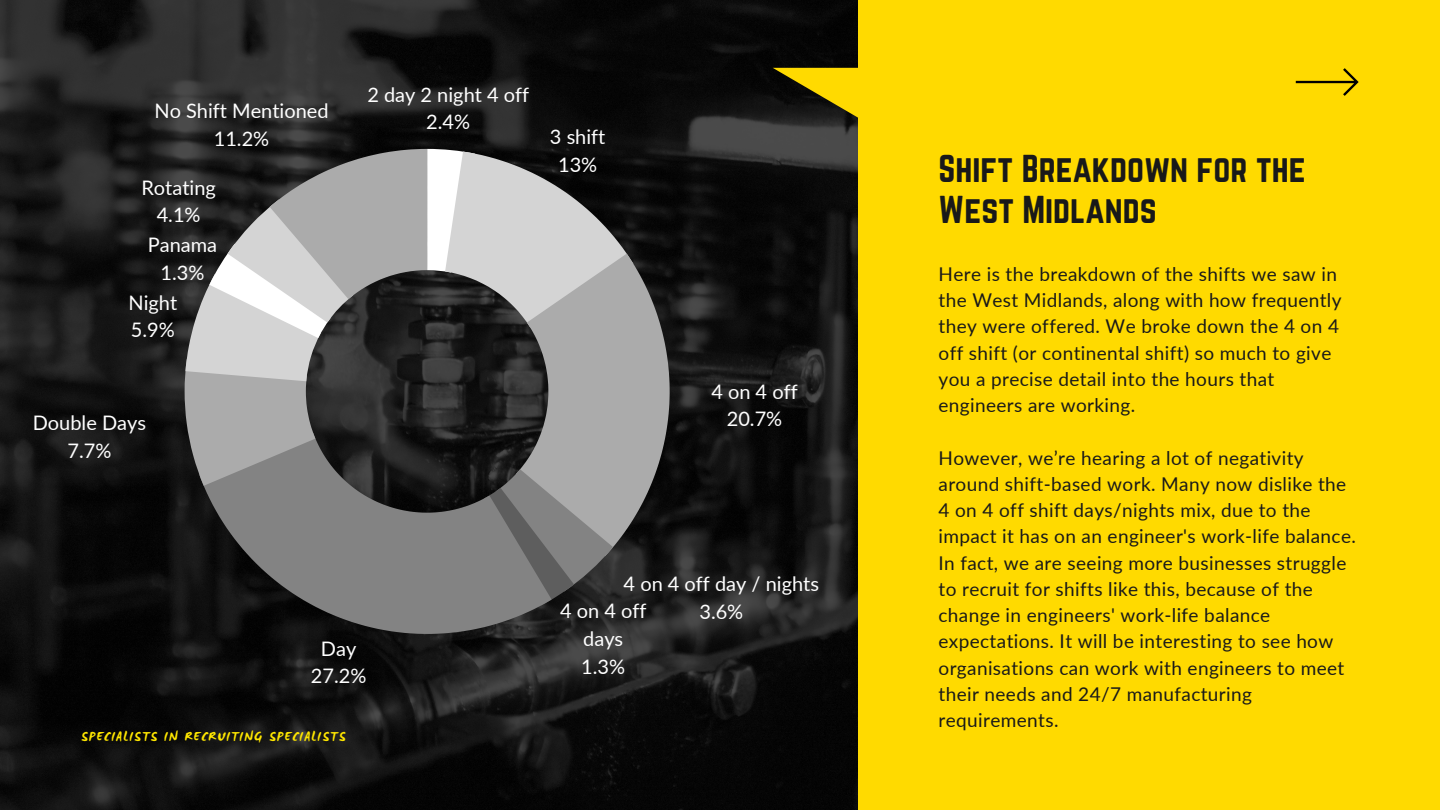
<style>
.page{position:relative;width:1440px;height:810px;background:#fff}
.page>*{position:absolute;margin:0;border:0;box-sizing:border-box;transform-origin:0 0}
.t1{font:34px/40.5px "Norwester";color:#191919}
.t2{font:20px/27.5px "Lato";color:#fff;text-align:center}
.t3{font:19px/26.2px "Lato";letter-spacing:.02em;color:#191919}
.t4{font:700 14px "WC Mano Negra Bta";letter-spacing:.1em;color:#fee600}
</style>
<div class="page">
<img style="left:0;top:0;width:858px;height:810px">
<div style="left:858px;top:0;width:582px;height:810px;background:#ffda00"></div>
<svg style="left:1296px;top:68px;width:63px;height:28px"></svg>
<svg style="left:199px;top:606px;width:353px;height:28px;background:#434343"></svg>
<svg style="left:185px;top:149px;width:485px;height:457px;background:#737373"></svg>
<svg style="left:773px;top:68px;width:85px;height:68px;background:#716414"></svg>
<p class="t2" style="left:154px;top:97px;width:176px">No Shift Mentioned<br>11.2%</p>
<p class="t2" style="left:141px;top:173px;width:76px">Rotating<br>4.1%</p>
<p class="t2" style="left:148px;top:231px;width:71px;line-height:27.8px">Panama<br>1.3%</p>
<p class="t2" style="left:129px;top:288px;width:50px;text-align:left">Night<br>5.9%</p>
<p class="t2" style="left:33px;top:409px;width:115px">Double Days<br>7.7%</p>
<p class="t2" style="left:367px;top:80px;width:163px">2 day 2 night 4 off<br>2.4%</p>
<p class="t2" style="left:550px;top:123px;width:57px">3 shift<br>13%</p>
<p class="t2" style="left:711px;top:377px;width:88px">4 on 4 off<br>20.7%</p>
<p class="t2" style="left:311px;top:634px;width:57px">Day<br>27.2%</p>
<p class="t4" style="left:81px;top:727px;width:266px">SPECIALISTS IN RECRUITING SPECIALISTS</p>
<p class="t2" style="left:624px;top:570px;width:197px">4 on 4 off day / nights<br>3.6%</p>
<p class="t2" style="left:560px;top:597px;width:88px;line-height:27.8px">4 on 4 off days<br>1.3%</p>
<h1 class="t1" style="left:939px;top:148px;width:369px">Shift Breakdown for the<br>West Midlands</h1>
<p class="t3" style="left:939px;top:260px;width:405px">Here is the breakdown of the shifts we saw in the West Midlands, along with how frequently they were offered. We broke down the 4 on 4 off shift (or continental shift) so much to give you a precise detail into the hours that engineers are working.</p>
<p class="t3" style="left:939px;top:444px;width:419px">However, we’re hearing a lot of negativity around shift-based work. Many now dislike the 4 on 4 off shift days/nights mix, due to the impact it has on an engineer's work-life balance.<br>In fact, we are seeing more businesses struggle to recruit for shifts like this, because of the change in engineers' work-life balance expectations. It will be interesting to see how organisations can work with engineers to meet their needs and 24/7 manufacturing requirements.</p>
</div>
